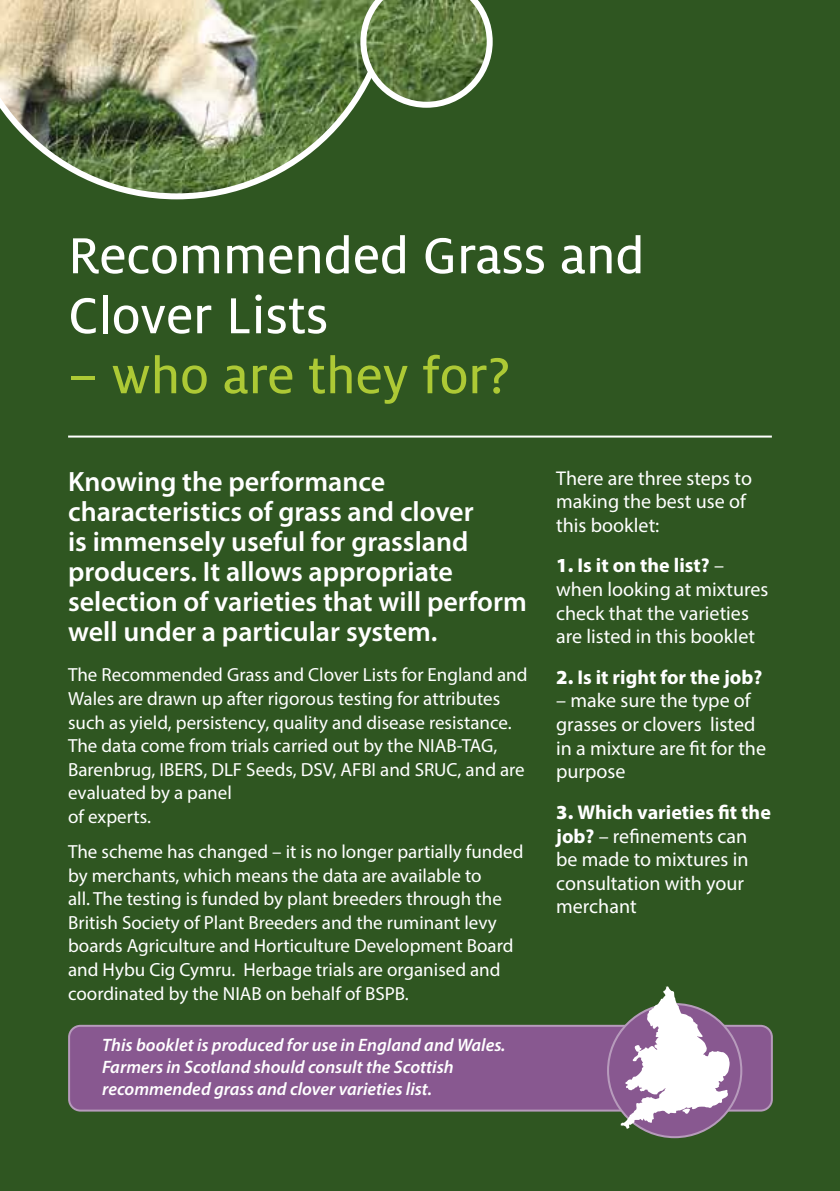
<style>
.page{position:relative;width:840px;height:1191px;background:#fff}
.page>*{position:absolute;margin:0;border:0;box-sizing:border-box;transform-origin:0 0}
.t1{font:56px/60px "Milo Text";color:#fff}
.t2{font:56px "Milo Text";color:#adc935}
.t3{font:600 28px/30px "Myriad Pro";color:#fff}
.t4{font:20px/23.6px "Myriad Pro";color:#fff}
.t5{font:700 20px "Myriad Pro";color:#fff}
.t6{font:19px/23.6px "Myriad Pro";color:#fff}
.t7{font:italic 600 18px/21.6px "Myriad Pro";color:#fff}
.s1{font-weight:900}
.s2{font-weight:700}
</style>
<div class="page">
<div style="left:0;top:0;width:839px;height:1191px;background:#2f5621"></div>
<div style="left:69px;top:1025px;width:702px;height:85px;background:#885890;border-radius:11px"></div>
<div style="left:68px;top:1024px;width:704px;height:87px;border:2px solid #b79bbc;border-radius:11px"></div>
<hr style="left:68px;top:435px;width:703px;height:2px;background:#fff">
<svg style="left:607px;top:1004px;width:133px;height:133px"></svg>
<svg style="left:620px;top:986px;width:109px;height:142px"></svg>
<img style="left:0;top:0;width:360px;height:199px">
<svg style="left:360px;top:0;width:132px;height:108px"></svg>
<h1 class="t1" style="left:68px;top:226px;width:577px">Recommended Grass and<br>Clover Lists</h1>
<h1 class="t2" style="left:68px;top:345px;width:443px">– who are they for?</h1>
<h2 class="t3" style="left:68px;top:465px;width:460px">Knowing the performance characteristics of grass and clover<br>is immensely useful for grassland producers. It allows appropriate selection of varieties that will perform well under a particular system.</h2>
<p class="t6" style="left:68px;top:663px;width:460px">The Recommended Grass and Clover Lists for England and Wales are drawn up after rigorous testing for attributes such as yield, persistency, quality and disease resistance.<br>The data come from trials carried out by the NIAB-TAG, Barenbrug, IBERS, DLF Seeds, DSV, AFBI and SRUC, and are evaluated by a panel<br>of experts.</p>
<p class="t6" style="left:68px;top:839px;width:456px">The scheme has changed – it is no longer partially funded by merchants, which means the data are available to<br>all. The testing is funded by plant breeders through the British Society of Plant Breeders and the ruminant levy boards Agriculture and Horticulture Development Board and Hybu Cig Cymru. Herbage trials are organised and coordinated by the NIAB on behalf of BSPB.</p>
<p class="t7" style="left:102px;top:1034px;width:404px">This booklet is produced for use in England and Wales.<br>Farmers in Scotland should consult the Scottish recommended grass and clover varieties list.</p>
<p class="t4" style="left:556px;top:466px;width:197px">There are three steps to making the best use of this booklet:</p>
<p class="t4" style="left:556px;top:553px;width:213px"><span class="s1">1.</span> <span class="s2">Is it on the list?</span> – when looking at mixtures check that the varieties are listed in this booklet</p>
<p class="t5" style="left:556px;top:664px;width:207px"><span class="s1">2.</span> Is it right for the job?</p>
<p class="t4" style="left:556px;top:688px;width:211px">– make sure the type of grasses or clovers listed in a mixture are fit for the purpose</p>
<p class="t4" style="left:556px;top:800px;width:216px"><span class="s1">3.</span> <span class="s2">Which varieties fit the job?</span> – refinements can be made to mixtures in consultation with your merchant</p>
</div>
